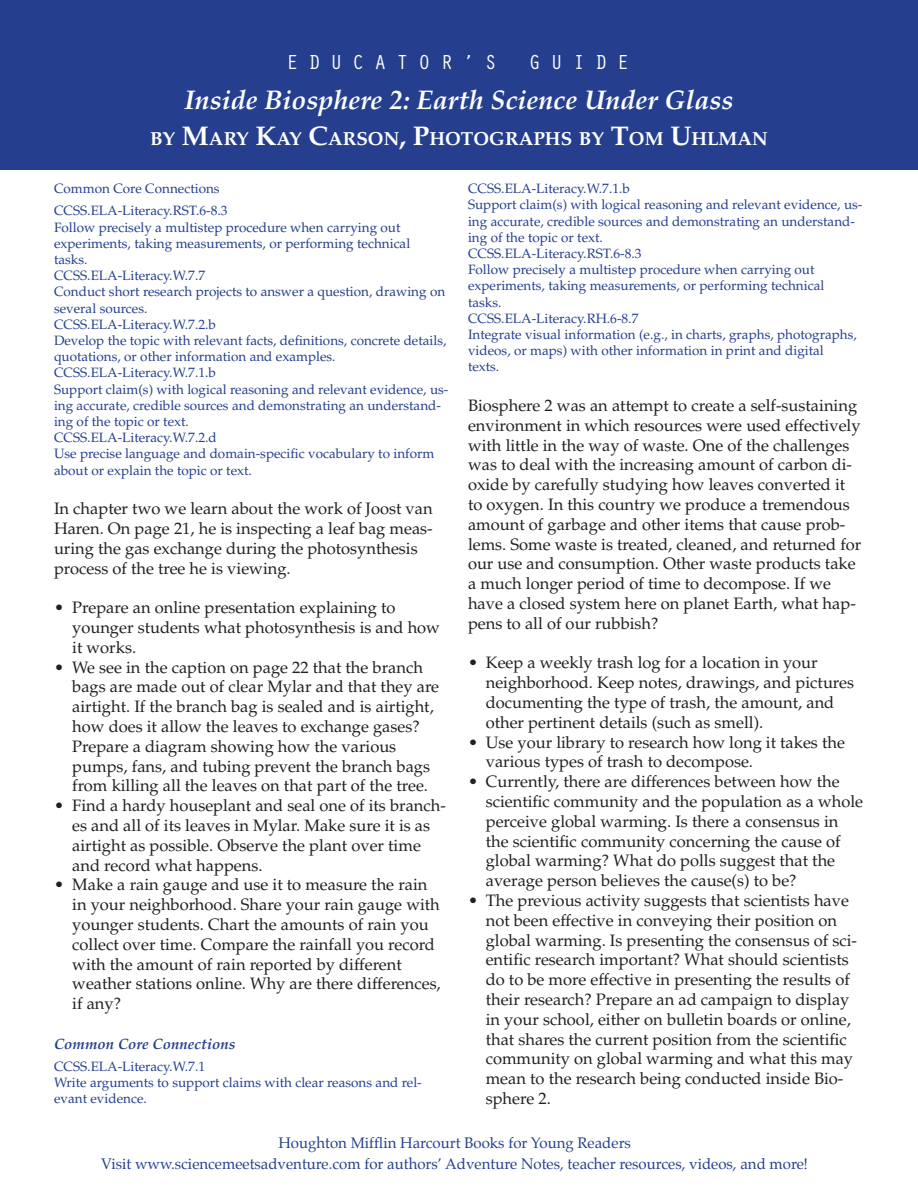
<style>
.page{position:relative;width:918px;height:1188px;background:#fff}
.page>*{position:absolute;margin:0;border:0;box-sizing:border-box;transform-origin:0 0}
.t1{font:italic 700 27px "Palatino LT Std";color:#fff}
.t2{font:21px "Orator Std";letter-spacing:.45em;color:#fff}
.t3{font:700 18.9px "Palatino LT Std";color:#fff}
.t4{font:16.5px/19.8px "Palatino LT Std";color:#231f20}
.t5{font:15px/21px "Palatino";color:#253f8e;text-align:center}
.t6{font:italic 700 15px "Palatino LT Std";color:#253f8e}
.t7{font:13.5px/16.2px "Palatino LT Std";color:#253f8e}
.s1{font-size:27px}
</style>
<div class="page">
<div style="left:0;top:0;width:918px;height:169px;background:#253f8e"></div>
<p class="t2" style="left:286px;top:47px;width:213px">EDUCATOR’S</p>
<p class="t2" style="left:529px;top:47px;width:102px">GUIDE</p>
<h1 class="t1" style="left:184px;top:84px;width:551px">Inside Biosphere 2: Earth Science Under Glass</h1>
<p class="t3" style="left:150px;top:128px;width:619px">BY <span class="s1">M</span>ARY <span class="s1">K</span>AY <span class="s1">C</span>ARSON<span class="s1">, P</span>HOTOGRAPHS BY <span class="s1">T</span>OM <span class="s1">U</span>HLMAN</p>
<p class="t7" style="left:54px;top:178px;width:175px;line-height:22.2px">Common Core Connections<br>CCSS.ELA-Literacy.RST.6-8.3</p>
<p class="t7" style="left:54px;top:219px;width:396px">Follow precisely a multistep procedure when carrying out experiments, taking measurements, or performing technical<br>tasks.<br>CCSS.ELA-Literacy.W.7.7<br>Conduct short research projects to answer a question, drawing on several sources.<br>CCSS.ELA-Literacy.W.7.2.b<br>Develop the topic with relevant facts, definitions, concrete details, quotations, or other information and examples.<br>CCSS.ELA-Literacy.W.7.1.b<br>Support claim(s) with logical reasoning and relevant evidence, us&shy;ing accurate, credible sources and demonstrating an understand&shy;ing of the topic or text.<br>CCSS.ELA-Literacy.W.7.2.d<br>Use precise language and domain-specific vocabulary to inform about or explain the topic or text.</p>
<p class="t4" style="left:54px;top:499px;width:380px">In chapter two we learn about the work of Joost van Haren. On page 21, he is inspecting a leaf bag meas&shy;uring the gas exchange during the photosynthesis process of the tree he is viewing.</p>
<p class="t4" style="left:72px;top:598px;width:369px;text-indent:-18px">• Prepare an online presentation explaining to younger students what photosynthesis is and how it works.</p>
<p class="t4" style="left:72px;top:657px;width:368px;text-indent:-18px">• We see in the caption on page 22 that the branch bags are made out of clear Mylar and that they are airtight. If the branch bag is sealed and is airtight, how does it allow the leaves to exchange gases?<br>Prepare a diagram showing how the various pumps, fans, and tubing prevent the branch bags from killing all the leaves on that part of the tree.</p>
<p class="t4" style="left:72px;top:796px;width:375px;text-indent:-18px">• Find a hardy houseplant and seal one of its branch&shy;es and all of its leaves in Mylar. Make sure it is as airtight as possible. Observe the plant over time and record what happens.</p>
<p class="t4" style="left:72px;top:875px;width:370px;text-indent:-18px">• Make a rain gauge and use it to measure the rain in your neighborhood. Share your rain gauge with younger students. Chart the amounts of rain you collect over time. Compare the rainfall you record with the amount of rain reported by different weather stations online. Why are there differences, if any?</p>
<p class="t6" style="left:54px;top:1035px;width:183px">Common Core Connections</p>
<p class="t7" style="left:54px;top:1058px;width:369px">CCSS.ELA-Literacy.W.7.1<br>Write arguments to support claims with clear reasons and rel&shy;evant evidence.</p>
<p class="t7" style="left:468px;top:181px;width:396px">CCSS.ELA-Literacy.W.7.1.b<br>Support claim(s) with logical reasoning and relevant evidence, us&shy;ing accurate, credible sources and demonstrating an understand&shy;ing of the topic or text.<br>CCSS.ELA-Literacy.RST.6-8.3<br>Follow precisely a multistep procedure when carrying out experiments, taking measurements, or performing technical<br>tasks.<br>CCSS.ELA-Literacy.RH.6-8.7<br>Integrate visual information (e.g., in charts, graphs, photographs, videos, or maps) with other information in print and digital<br>texts.</p>
<p class="t4" style="left:468px;top:396px;width:395px">Biosphere 2 was an attempt to create a self-sustaining environment in which resources were used effectively with little in the way of waste. One of the challenges was to deal with the increasing amount of carbon di&shy;oxide by carefully studying how leaves converted it to oxygen. In this country we produce a tremendous amount of garbage and other items that cause prob&shy;lems. Some waste is treated, cleaned, and returned for our use and consumption. Other waste products take a much longer period of time to decompose. If we have a closed system here on planet Earth, what hap&shy;pens to all of our rubbish?</p>
<p class="t4" style="left:486px;top:653px;width:370px;text-indent:-18px">• Keep a weekly trash log for a location in your neighborhood. Keep notes, drawings, and pictures documenting the type of trash, the amount, and other pertinent details (such as smell).</p>
<p class="t4" style="left:486px;top:732px;width:361px;text-indent:-18px">• Use your library to research how long it takes the various types of trash to decompose.</p>
<p class="t4" style="left:486px;top:772px;width:379px;text-indent:-18px">• Currently, there are differences between how the scientific community and the population as a whole perceive global warming. Is there a consensus in the scientific community concerning the cause of global warming? What do polls suggest that the average person believes the cause(s) to be?</p>
<p class="t4" style="left:486px;top:891px;width:373px;text-indent:-18px">• The previous activity suggests that scientists have not been effective in conveying their position on global warming. Is presenting the consensus of sci&shy;entific research important? What should scientists do to be more effective in presenting the results of their research? Prepare an ad campaign to display in your school, either on bulletin boards or online, that shares the current position from the scientific community on global warming and what this may mean to the research being conducted inside Bio&shy;sphere 2.</p>
<p class="t5" style="left:101px;top:1133px;width:708px">Houghton Mifflin Harcourt Books for Young Readers<br>Visit www.sciencemeetsadventure.com for authors’ Adventure Notes, teacher resources, videos, and more!</p>
</div>
